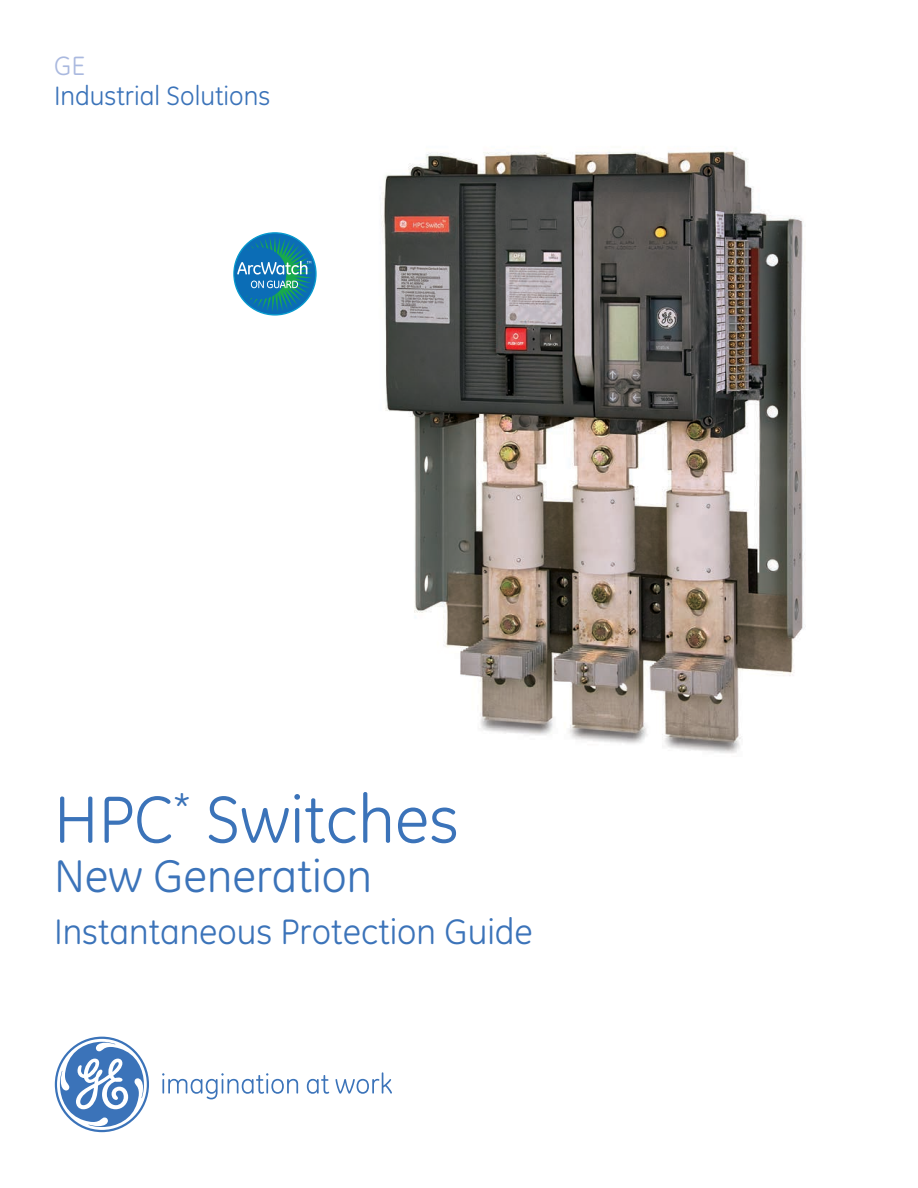
<style>
.page{position:relative;width:918px;height:1188px;background:#fff}
.page>*{position:absolute;margin:0;border:0;box-sizing:border-box;transform-origin:0 0}
.t1{font:67.5px "GE Inspira";color:#3b73b9}
.t2{font:46.5px "GE Inspira";color:#3b73b9}
.t3{font:36px "GE Inspira";color:#3b73b9}
.t4{font:27px "GE Inspira";color:#3b73b9}
.t5{font:27px "GE Inspira";color:#aab9df}
</style>
<div class="page">
<img style="left:381px;top:148px;width:425px;height:606px">
<svg style="left:162px;top:1073px;width:136px;height:26px"></svg>
<svg style="left:307px;top:1075px;width:22px;height:19px"></svg>
<svg style="left:335px;top:1072px;width:57px;height:22px"></svg>
<svg style="left:55px;top:1037px;width:94px;height:95px"></svg>
<svg style="left:234px;top:233px;width:82px;height:82px"></svg>
<svg style="left:237px;top:236px;width:76px;height:76px;background:#3b92b5"></svg>
<p class="t5" style="left:54px;top:50px;width:32px">GE</p>
<p class="t4" style="left:54px;top:80px;width:218px">Industrial Solutions</p>
<h1 class="t1" style="left:54px;top:781px;width:406px">HPC<sup>*</sup> Switches</h1>
<p class="t2" style="left:54px;top:849px;width:320px">New Generation</p>
<p class="t3" style="left:54px;top:911px;width:480px">Instantaneous Protection Guide</p>
</div>
